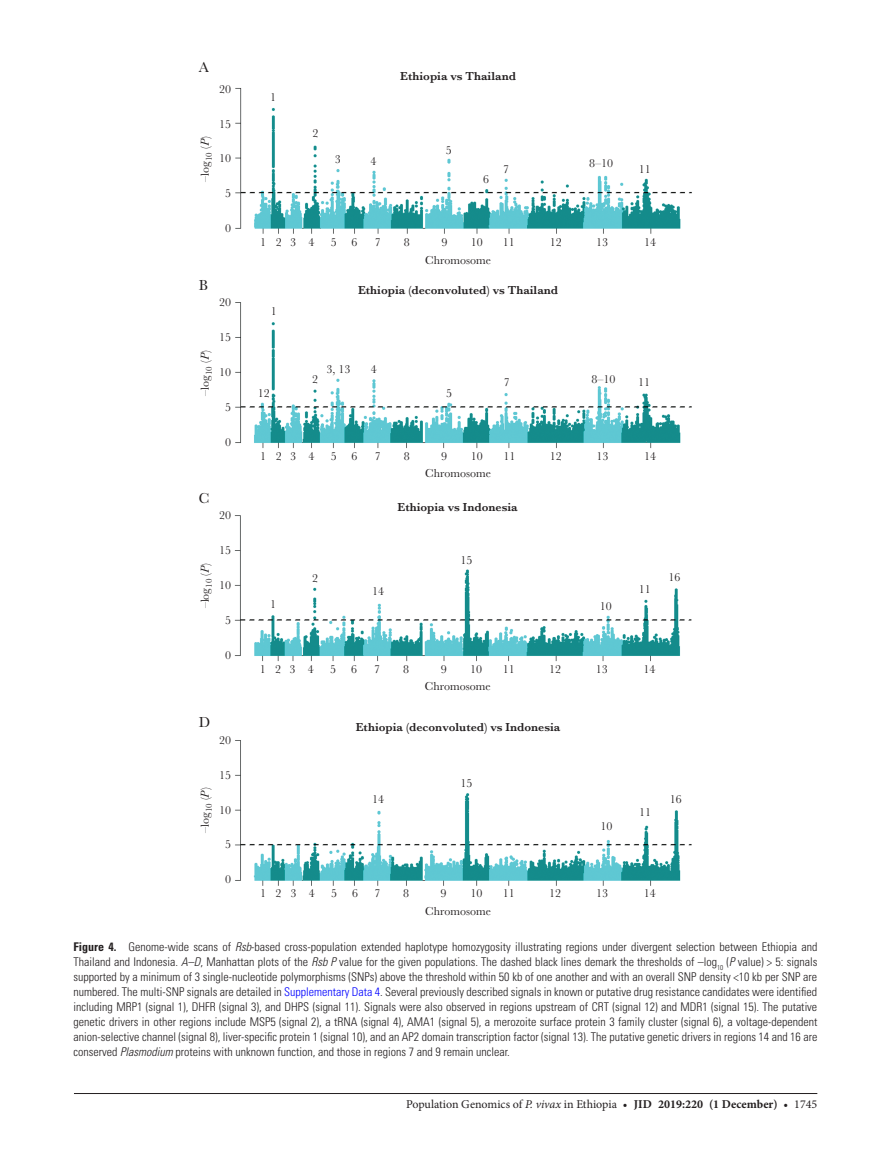
<style>
.page{position:relative;width:891px;height:1174px;background:#fff}
.page>*{position:absolute;margin:0;border:0;box-sizing:border-box;transform-origin:0 0}
.t1{font:15px "Baskerville MT Std";color:#231f20}
.t2{font:300 condensed 12px/15px "Univers LT Std";color:#231f20;text-align:justify}
.t3{font:12px "Baskerville MT Std";color:#231f20}
.t4{font:600 12px "Baskerville MT Std";color:#231f20}
.t5{font:12px "Minion Pro";color:#231f20}
.s1{font-style:italic}
.s2{font-weight:700}
.s3{color:#00f}
</style>
<div class="page">
<hr style="left:74px;top:1093px;width:743px;height:1px;background:#231f20">
<img style="left:234px;top:88px;width:458px;height:798px">
<p class="t1" style="left:199px;top:58px;width:12px">A</p>
<p class="t3" style="left:198px;top:182px;width:47px;rotate:-90deg">–log<sub>10</sub> (<span class="s1">P</span>)</p>
<p class="t3" style="left:219px;top:82px;width:13px">20</p>
<p class="t3" style="left:219px;top:117px;width:13px">15</p>
<p class="t3" style="left:219px;top:152px;width:13px">10</p>
<p class="t3" style="left:225px;top:187px;width:7px">5</p>
<p class="t3" style="left:225px;top:222px;width:7px">0</p>
<p class="t1" style="left:199px;top:276px;width:11px">B</p>
<p class="t3" style="left:198px;top:396px;width:47px;rotate:-90deg">–log<sub>10</sub> (<span class="s1">P</span>)</p>
<p class="t3" style="left:219px;top:296px;width:13px">20</p>
<p class="t3" style="left:219px;top:331px;width:13px">15</p>
<p class="t3" style="left:219px;top:366px;width:13px">10</p>
<p class="t3" style="left:225px;top:400px;width:7px">5</p>
<p class="t3" style="left:225px;top:435px;width:7px">0</p>
<p class="t1" style="left:199px;top:489px;width:12px">C</p>
<p class="t3" style="left:198px;top:608px;width:47px;rotate:-90deg">–log<sub>10</sub> (<span class="s1">P</span>)</p>
<p class="t3" style="left:219px;top:508px;width:13px">20</p>
<p class="t3" style="left:219px;top:543px;width:13px">15</p>
<p class="t3" style="left:219px;top:578px;width:13px">10</p>
<p class="t3" style="left:225px;top:613px;width:7px">5</p>
<p class="t3" style="left:225px;top:648px;width:7px">0</p>
<p class="t1" style="left:199px;top:713px;width:13px">D</p>
<p class="t3" style="left:198px;top:833px;width:47px;rotate:-90deg">–log<sub>10</sub> (<span class="s1">P</span>)</p>
<p class="t3" style="left:219px;top:733px;width:13px">20</p>
<p class="t3" style="left:219px;top:768px;width:13px">15</p>
<p class="t3" style="left:219px;top:803px;width:13px">10</p>
<p class="t3" style="left:225px;top:838px;width:7px">5</p>
<p class="t3" style="left:225px;top:873px;width:7px">0</p>
<p class="t3" style="left:270px;top:91px;width:7px">1</p>
<p class="t3" style="left:312px;top:126px;width:7px">2</p>
<p class="t3" style="left:335px;top:152px;width:7px">3</p>
<p class="t3" style="left:371px;top:154px;width:7px">4</p>
<p class="t4" style="left:400px;top:69px;width:117px">Ethiopia vs Thailand</p>
<p class="t3" style="left:446px;top:143px;width:7px">5</p>
<p class="t3" style="left:483px;top:172px;width:7px">6</p>
<p class="t3" style="left:589px;top:156px;width:25px">8–10</p>
<p class="t3" style="left:503px;top:162px;width:7px">7</p>
<p class="t3" style="left:639px;top:162px;width:14px">11</p>
<p class="t3" style="left:260px;top:235px;width:56px">123 4</p>
<p class="t3" style="left:331px;top:235px;width:28px">5 6</p>
<p class="t3" style="left:375px;top:235px;width:7px">7</p>
<p class="t3" style="left:404px;top:235px;width:7px">8</p>
<p class="t3" style="left:442px;top:235px;width:7px">9</p>
<p class="t3" style="left:471px;top:235px;width:13px">10</p>
<p class="t3" style="left:550px;top:235px;width:13px">12</p>
<p class="t3" style="left:503px;top:235px;width:13px">11</p>
<p class="t3" style="left:596px;top:235px;width:14px">13</p>
<p class="t3" style="left:644px;top:235px;width:13px">14</p>
<p class="t3" style="left:425px;top:253px;width:67px">Chromosome</p>
<p class="t3" style="left:271px;top:304px;width:7px">1</p>
<p class="t3" style="left:258px;top:386px;width:13px">12</p>
<p class="t4" style="left:358px;top:283px;width:202px">Ethiopia (deconvoluted) vs Thailand</p>
<p class="t3" style="left:312px;top:372px;width:7px">2</p>
<p class="t3" style="left:326px;top:362px;width:25px">3, 13</p>
<p class="t3" style="left:371px;top:362px;width:7px">4</p>
<p class="t3" style="left:446px;top:386px;width:7px">5</p>
<p class="t3" style="left:591px;top:372px;width:25px">8–10</p>
<p class="t3" style="left:504px;top:376px;width:7px">7</p>
<p class="t3" style="left:638px;top:376px;width:13px">11</p>
<p class="t3" style="left:260px;top:449px;width:56px">123 4</p>
<p class="t3" style="left:331px;top:449px;width:28px">5 6</p>
<p class="t3" style="left:375px;top:449px;width:7px">7</p>
<p class="t3" style="left:404px;top:449px;width:7px">8</p>
<p class="t3" style="left:441px;top:449px;width:7px">9</p>
<p class="t3" style="left:471px;top:449px;width:14px">10</p>
<p class="t3" style="left:550px;top:449px;width:13px">12</p>
<p class="t3" style="left:504px;top:449px;width:13px">11</p>
<p class="t3" style="left:596px;top:449px;width:13px">13</p>
<p class="t3" style="left:644px;top:449px;width:13px">14</p>
<p class="t3" style="left:425px;top:467px;width:67px">Chromosome</p>
<p class="t4" style="left:398px;top:500px;width:122px">Ethiopia vs Indonesia</p>
<p class="t3" style="left:270px;top:598px;width:7px">1</p>
<p class="t3" style="left:312px;top:571px;width:7px">2</p>
<p class="t3" style="left:372px;top:585px;width:13px">14</p>
<p class="t3" style="left:460px;top:553px;width:13px">15</p>
<p class="t3" style="left:600px;top:599px;width:13px">10</p>
<p class="t3" style="left:639px;top:582px;width:13px">11</p>
<p class="t3" style="left:668px;top:570px;width:13px">16</p>
<p class="t3" style="left:260px;top:662px;width:56px">123 4</p>
<p class="t3" style="left:330px;top:662px;width:28px">5 6</p>
<p class="t3" style="left:374px;top:662px;width:7px">7</p>
<p class="t3" style="left:403px;top:662px;width:7px">8</p>
<p class="t3" style="left:441px;top:662px;width:7px">9</p>
<p class="t3" style="left:470px;top:662px;width:13px">10</p>
<p class="t3" style="left:549px;top:662px;width:13px">12</p>
<p class="t3" style="left:503px;top:662px;width:13px">11</p>
<p class="t3" style="left:596px;top:662px;width:13px">13</p>
<p class="t3" style="left:644px;top:662px;width:13px">14</p>
<p class="t3" style="left:425px;top:679px;width:67px">Chromosome</p>
<p class="t4" style="left:356px;top:720px;width:206px">Ethiopia (deconvoluted) vs Indonesia</p>
<p class="t3" style="left:372px;top:792px;width:14px">14</p>
<p class="t3" style="left:460px;top:776px;width:13px">15</p>
<p class="t3" style="left:600px;top:819px;width:13px">10</p>
<p class="t3" style="left:639px;top:805px;width:13px">11</p>
<p class="t3" style="left:670px;top:793px;width:13px">16</p>
<p class="t3" style="left:260px;top:886px;width:56px">123 4</p>
<p class="t3" style="left:331px;top:886px;width:28px">5 6</p>
<p class="t3" style="left:374px;top:886px;width:7px">7</p>
<p class="t3" style="left:403px;top:886px;width:7px">8</p>
<p class="t3" style="left:441px;top:886px;width:7px">9</p>
<p class="t3" style="left:470px;top:886px;width:13px">10</p>
<p class="t3" style="left:549px;top:886px;width:13px">12</p>
<p class="t3" style="left:503px;top:886px;width:13px">11</p>
<p class="t3" style="left:596px;top:886px;width:13px">13</p>
<p class="t3" style="left:644px;top:886px;width:13px">14</p>
<p class="t3" style="left:425px;top:904px;width:67px">Chromosome</p>
<p class="t2" style="left:74px;top:940px;width:745px"><span class="s2">Figure 4.</span> Genome-wide scans of <span class="s1">Rsb</span>-based cross-population extended haplotype homozygosity illustrating regions under divergent selection between Ethiopia and Thailand and Indonesia. <span class="s1">A–D</span>, Manhattan plots of the <span class="s1">Rsb P</span> value for the given populations. The dashed black lines demark the thresholds of –log<sub>10</sub> (<span class="s1">P</span> value) &gt; 5: signals supported by a minimum of 3 single-nucleotide polymorphisms (SNPs) above the threshold within 50 kb of one another and with an overall SNP density &lt;10 kb per SNP are numbered. The multi-SNP signals are detailed in <span class="s3">Supplementary Data 4</span>. Several previously described signals in known or putative drug resistance candidates were identified including MRP1 (signal 1), DHFR (signal 3), and DHPS (signal 11). Signals were also observed in regions upstream of CRT (signal 12) and MDR1 (signal 15). The putative genetic drivers in other regions include MSP5 (signal 2), a tRNA (signal 4), AMA1 (signal 5), a merozoite surface protein 3 family cluster (signal 6), a voltage-dependent anion-selective channel (signal 8), liver-specific protein 1 (signal 10), and an AP2 domain transcription factor (signal 13). The putative genetic drivers in regions 14 and 16 are conserved <span class="s1">Plasmodium</span> proteins with unknown function, and those in regions 7 and 9 remain unclear.</p>
<p class="t5" style="left:406px;top:1096px;width:413px">Population Genomics of <span class="s1">P. vivax</span> in Ethiopia • <span class="s2">jid 2019:220 (1 December)</span> • 1745</p>
</div>
